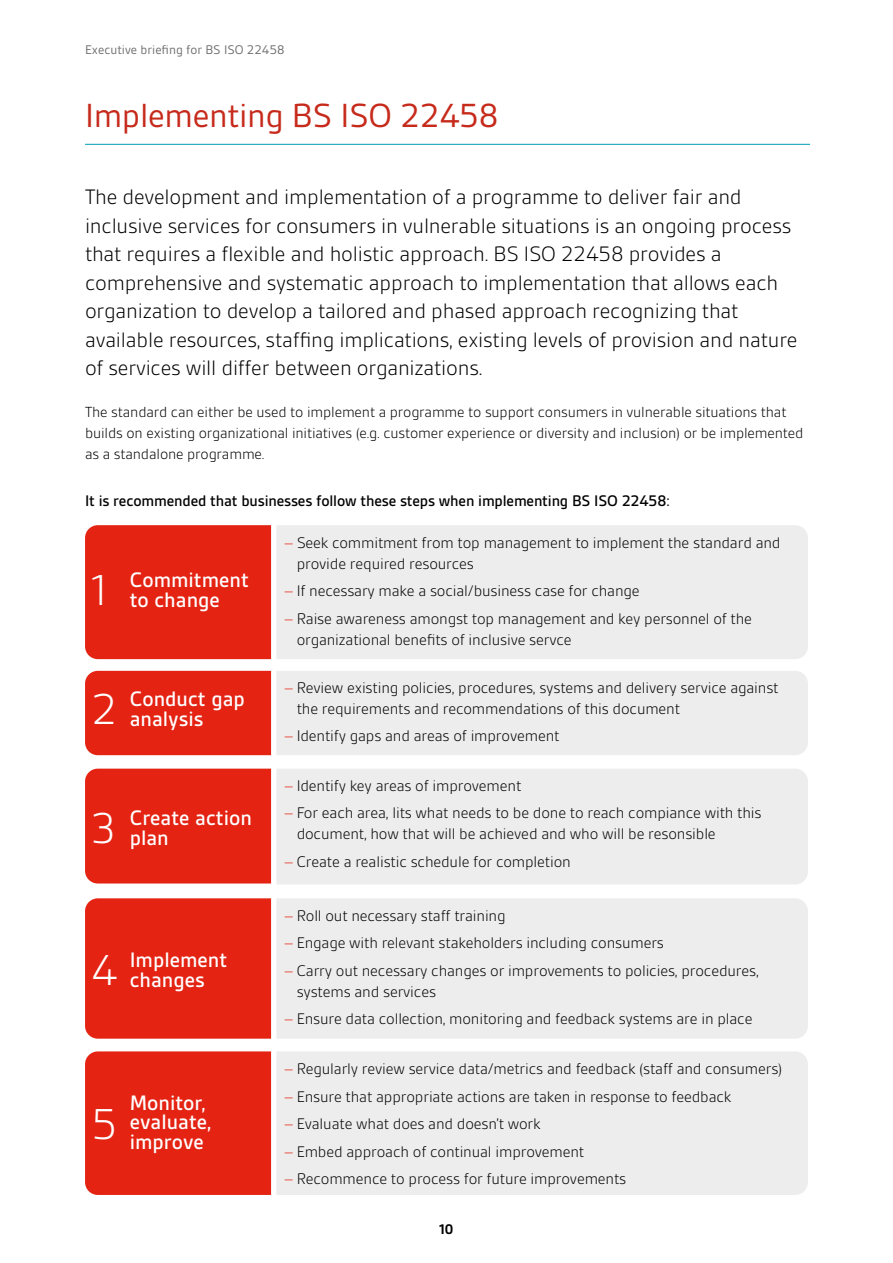
<style>
.page{position:relative;width:893px;height:1263px;background:#fff}
.page>*{position:absolute;margin:0;border:0;box-sizing:border-box;transform-origin:0 0}
.t1{font:36px "BSI Gesta";letter-spacing:-.01em;color:#c62a1b}
.t2{font:300 22.5px/28.5px "BSI Gesta";letter-spacing:-.01em;color:#000}
.t3{font:500 22.5px/19.5px "BSI Gesta";color:#fff}
.t4{font:300 16.5px/21px "BSI Gesta";letter-spacing:-.01em;color:#000}
.t5{font:500 16.5px "BSI Gesta";letter-spacing:-.01em;color:#000}
.t6{font:300 15.75px/21px "BSI Gesta";letter-spacing:-.01em;color:#000}
.t7{font:700 15px "BSI Gesta";color:#000}
.t8{font:13.5px "BSI Gesta";color:#706f6f}
.s1{font-weight:300;font-size:46.5px}
.s2{color:#e42313}
</style>
<div class="page">
<hr style="left:85px;top:144px;width:725px;height:1px;background:#009eb5">
<div style="left:85px;top:525px;width:186px;height:134px;background:#e42313"></div>
<div style="left:276px;top:525px;width:532px;height:134px;background:#ededed"></div>
<div style="left:85px;top:898px;width:186px;height:141px;background:#e42313"></div>
<div style="left:276px;top:898px;width:532px;height:141px;background:#ededed"></div>
<div style="left:85px;top:1051px;width:186px;height:144px;background:#e42313"></div>
<div style="left:276px;top:1051px;width:532px;height:144px;background:#ededed"></div>
<div style="left:85px;top:769px;width:186px;height:114px;background:#e42313"></div>
<div style="left:276px;top:769px;width:532px;height:115px;background:#ededed"></div>
<svg style="left:85px;top:671px;width:723px;height:84px;background:#eab9b5"></svg>
<p class="t8" style="left:85px;top:42px;width:201px">Executive briefing for BS ISO 22458</p>
<h1 class="t1" style="left:85px;top:97px;width:415px">Implementing BS ISO 22458</h1>
<p class="t2" style="left:85px;top:183px;width:714px">The development and implementation of a programme to deliver fair and inclusive services for consumers in vulnerable situations is an ongoing process that requires a flexible and holistic approach. BS ISO 22458 provides a comprehensive and systematic approach to implementation that allows each organization to develop a tailored and phased approach recognizing that available resources, staffing implications, existing levels of provision and nature of services will differ between organizations.</p>
<p class="t6" style="left:85px;top:402px;width:720px">The standard can either be used to implement a programme to support consumers in vulnerable situations that builds on existing organizational initiatives (e.g. customer experience or diversity and inclusion) or be implemented as a standalone programme.</p>
<p class="t5" style="left:85px;top:492px;width:586px">It is recommended that businesses follow these steps when implementing BS ISO 22458:</p>
<h2 class="t3" style="left:91px;top:570px;width:159px;text-indent:38px">Commitment<br><span class="s1">1</span> to change</h2>
<p class="t4" style="left:297px;top:532px;width:485px;text-indent:-12px"><span class="s2">–</span> Seek commitment from top management to implement the standard and provide required resources</p>
<p class="t4" style="left:285px;top:580px;width:356px"><span class="s2">–</span> If necessary make a social/business case for change</p>
<p class="t4" style="left:297px;top:608px;width:457px;text-indent:-12px"><span class="s2">–</span> Raise awareness amongst top management and key personnel of the organizational benefits of inclusive servce</p>
<h2 class="t3" style="left:91px;top:689px;width:155px;text-indent:38px">Conduct gap<br><span class="s1">2</span> analysis</h2>
<p class="t4" style="left:297px;top:677px;width:483px;text-indent:-12px"><span class="s2">–</span> Review existing policies, procedures, systems and delivery service against the requirements and recommendations of this document</p>
<p class="t4" style="left:285px;top:725px;width:276px"><span class="s2">–</span> Identify gaps and areas of improvement</p>
<h2 class="t3" style="left:91px;top:808px;width:162px;text-indent:38px">Create action<br><span class="s1">3</span> plan</h2>
<h2 class="t3" style="left:91px;top:950px;width:137px;text-indent:38px">Implement<br><span class="s1">4</span> changes</h2>
<h2 class="t3" style="left:130px;top:1093px;width:78px">Monitor,</h2>
<h2 class="t3" style="left:130px;top:1112px;width:83px">evaluate,</h2>
<h2 class="t3" style="left:91px;top:1132px;width:114px"><sup>5</sup> improve</h2>
<p class="t4" style="left:285px;top:775px;width:238px"><span class="s2">–</span> Identify key areas of improvement</p>
<p class="t4" style="left:297px;top:803px;width:466px;text-indent:-12px"><span class="s2">–</span> For each area, lits what needs to be done to reach compiance with this document, how that will be achieved and who will be resonsible</p>
<p class="t4" style="left:285px;top:851px;width:287px"><span class="s2">–</span> Create a realistic schedule for completion</p>
<p class="t4" style="left:285px;top:905px;width:222px"><span class="s2">–</span> Roll out necessary staff training</p>
<p class="t4" style="left:285px;top:933px;width:381px"><span class="s2">–</span> Engage with relevant stakeholders including consumers</p>
<p class="t4" style="left:297px;top:960px;width:464px;text-indent:-12px"><span class="s2">–</span> Carry out necessary changes or improvements to policies, procedures, systems and services</p>
<p class="t4" style="left:285px;top:1008px;width:469px"><span class="s2">–</span> Ensure data collection, monitoring and feedback systems are in place</p>
<p class="t4" style="left:285px;top:1059px;width:499px"><span class="s2">–</span> Regularly review service data/metrics and feedback (staff and consumers)</p>
<p class="t4" style="left:285px;top:1086px;width:448px"><span class="s2">–</span> Ensure that appropriate actions are taken in response to feedback</p>
<p class="t4" style="left:285px;top:1113px;width:257px"><span class="s2">–</span> Evaluate what does and doesn’t work</p>
<p class="t4" style="left:285px;top:1141px;width:301px"><span class="s2">–</span> Embed approach of continual improvement</p>
<p class="t4" style="left:285px;top:1168px;width:343px"><span class="s2">–</span> Recommence to process for future improvements</p>
<p class="t7" style="left:439px;top:1221px;width:16px">10</p>
</div>
